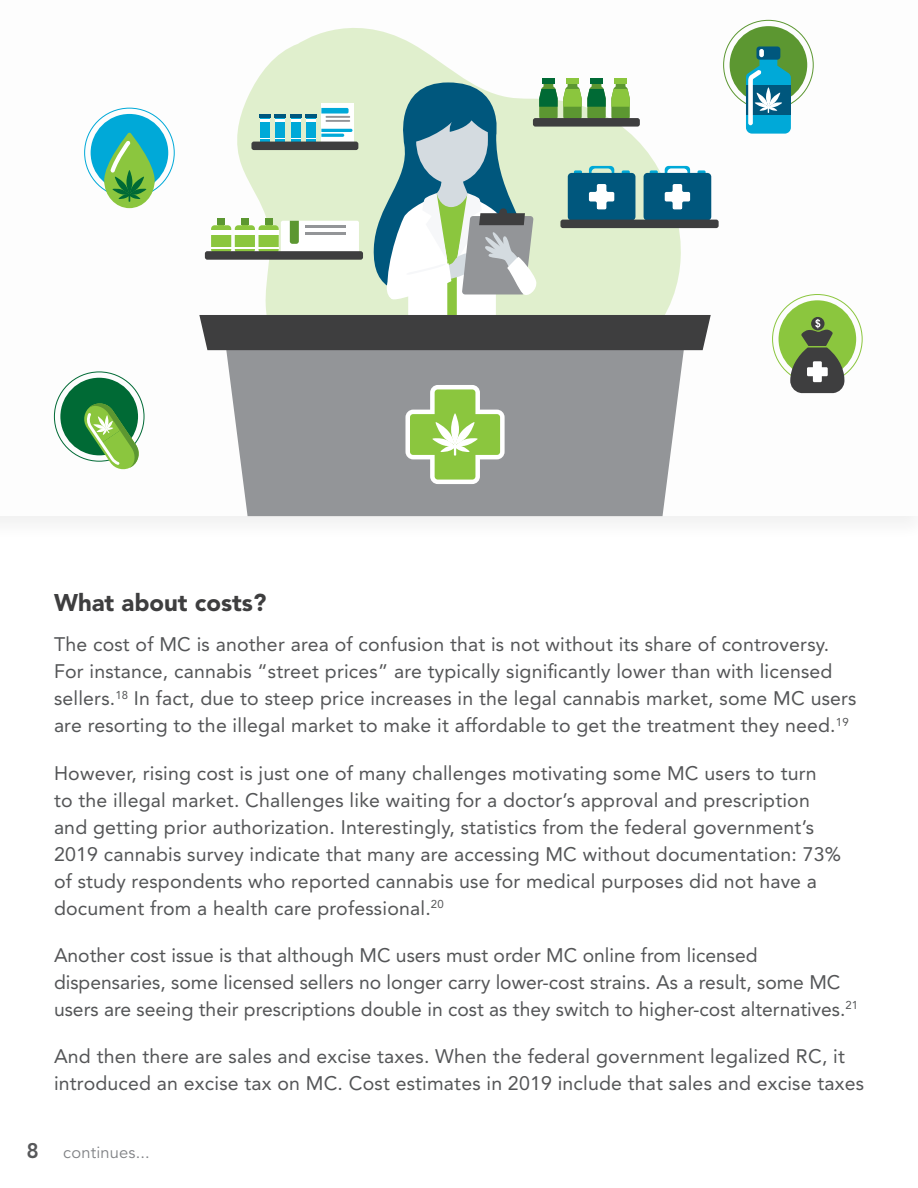
<style>
.page{position:relative;width:918px;height:1188px;background:#fff}
.page>*{position:absolute;margin:0;border:0;box-sizing:border-box;transform-origin:0 0}
.h5{font:900 24px "Avenir LT Std";color:#3e3e3f}
.p{font:19.5px/27px "Avenir LT Std";letter-spacing:.01em;color:#545557}
.t1{font:16.5px "Avenir LT Std";letter-spacing:.01em;color:#808285}
.s1{font-weight:800;font-size:21px;color:#57585a}
</style>
<div class="page">
<svg style="left:257px;top:28px;width:211px;height:53px;fill:#e0efcd"></svg>
<div style="left:542px;top:78px;width:13px;height:6px;background:#006a35"></div>
<div style="left:566px;top:78px;width:13px;height:6px;background:#8bc63e"></div>
<div style="left:590px;top:78px;width:13px;height:6px;background:#006a35"></div>
<div style="left:614px;top:78px;width:13px;height:6px;background:#8bc63e"></div>
<div style="left:560px;top:220px;width:159px;height:8px;background:#3e3e3f;border-radius:2px"></div>
<div style="left:227px;top:355px;width:456px;height:161px;background:#939598"></div>
<svg style="left:199px;top:81px;width:512px;height:274px"></svg>
<svg style="left:405px;top:385px;width:100px;height:99px"></svg>
<div style="left:730px;top:26px;width:77px;height:78px;background:#5c9731;border-radius:50%"></div>
<div style="left:756px;top:46px;width:24px;height:14px;background:#00577d;border-radius:3px"></div>
<svg style="left:746px;top:51px;width:45px;height:83px"></svg>
<div style="left:759px;top:49px;width:5px;height:8px;background:#fff;border-radius:2px"></div>
<div style="left:60px;top:378px;width:78px;height:77px;background:#006a35;border-radius:50%"></div>
<svg style="left:82px;top:401px;width:59px;height:69px"></svg>
<div style="left:91px;top:114px;width:77px;height:78px;background:#00a9d8;border-radius:50%"></div>
<svg style="left:104px;top:133px;width:51px;height:75px"></svg>
<div style="left:779px;top:300px;width:77px;height:78px;background:#8bc63e;border-radius:50%"></div>
<svg style="left:790px;top:317px;width:55px;height:76px"></svg>
<p class="h5" style="left:54px;top:588px;width:214px">What about costs?</p>
<p class="p" style="left:54px;top:631px;width:804px">The cost of MC is another area of confusion that is not without its share of controversy.<br>For instance, cannabis “street prices” are typically significantly lower than with licensed sellers.<sup>18</sup> In fact, due to steep price increases in the legal cannabis market, some MC users are resorting to the illegal market to make it affordable to get the treatment they need.<sup>19</sup></p>
<p class="p" style="left:54px;top:760px;width:789px">However, rising cost is just one of many challenges motivating some MC users to turn<br>to the illegal market. Challenges like waiting for a doctor’s approval and prescription and getting prior authorization. Interestingly, statistics from the federal government’s 2019 cannabis survey indicate that many are accessing MC without documentation: 73% of study respondents who reported cannabis use for medical purposes did not have a document from a health care professional.<sup>20</sup></p>
<p class="p" style="left:54px;top:942px;width:806px">Another cost issue is that although MC users must order MC online from licensed dispensaries, some licensed sellers no longer carry lower-cost strains. As a result, some MC users are seeing their prescriptions double in cost as they switch to higher-cost alternatives.<sup>21</sup></p>
<p class="p" style="left:54px;top:1043px;width:812px">And then there are sales and excise taxes. When the federal government legalized RC, it introduced an excise tax on MC. Cost estimates in 2019 include that sales and excise taxes</p>
<p class="t1" style="left:26px;top:1143px;width:125px"><span class="s1">8</span> continues...</p>
</div>
